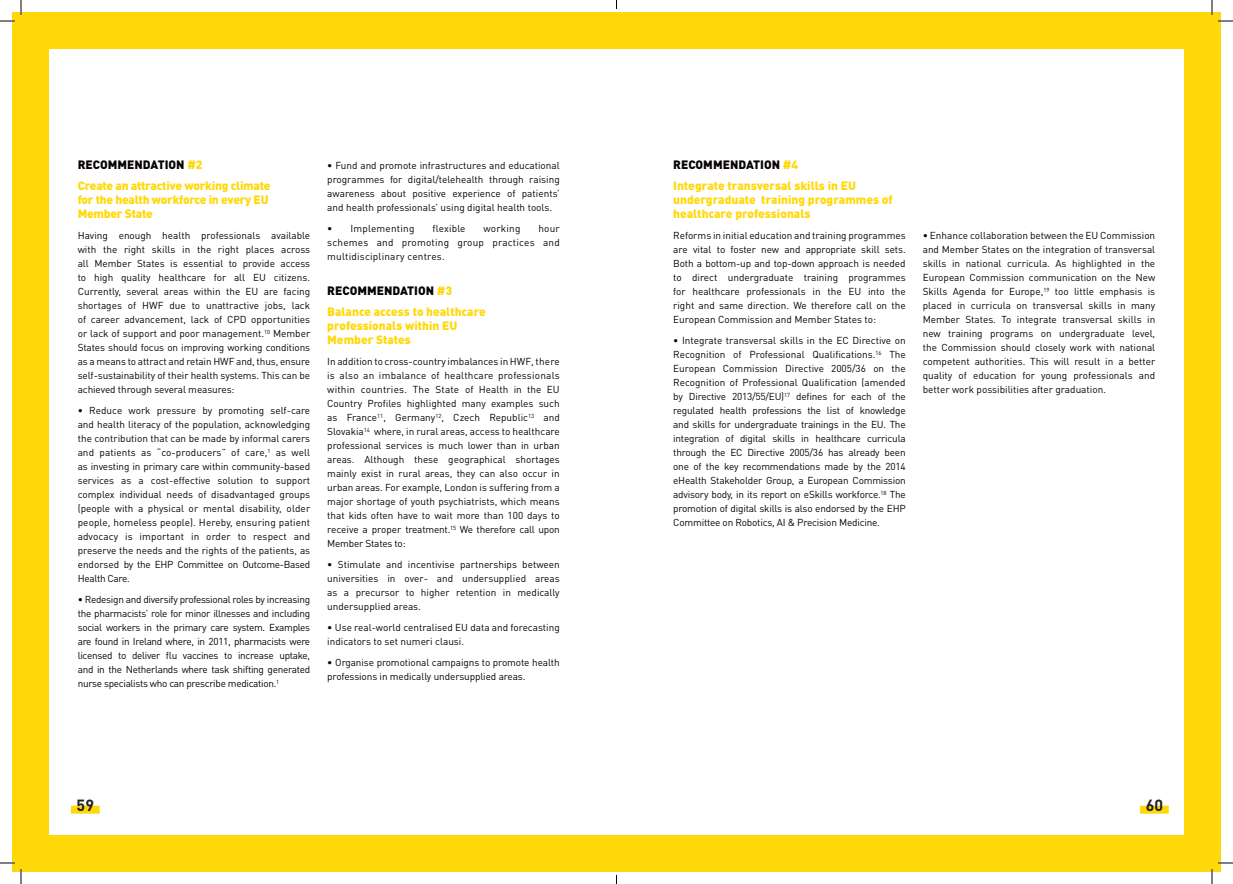
<style>
.page{position:relative;width:1233px;height:884px;background:#fff}
.page>*{position:absolute;margin:0;border:0;box-sizing:border-box;transform-origin:0 0}
.t1{font:700 16px "DIN Pro";color:#231f20}
.t2{font:900 12px/21px "DIN Pro";color:#ffd80a}
.t3{font:900 12px/21px "DIN Pro";letter-spacing:-.02em;color:#ffd80a}
.t4{font:10px/14px "DIN Pro";letter-spacing:-.01em;color:#080302;text-align:justify}
.t5{font:10px "DIN Pro";letter-spacing:.02em;color:#080302}
.s1{color:#080302}
</style>
<div class="page">
<div style="left:12px;top:12px;width:1208px;height:859px;background:#ffd80a"></div>
<div style="left:49px;top:49px;width:567px;height:786px;background:#fff"></div>
<div style="left:616px;top:49px;width:567px;height:786px;background:#fff"></div>
<div style="left:71px;top:806px;width:29px;height:8px;background:#ffd80a"></div>
<div style="left:1140px;top:806px;width:28px;height:8px;background:#ffd80a"></div>
<svg style="left:1218px;top:20px;width:15px;height:2px"></svg>
<svg style="left:1218px;top:862px;width:15px;height:2px"></svg>
<svg style="left:0;top:0;width:22px;height:22px"></svg>
<svg style="left:0;top:862px;width:22px;height:22px"></svg>
<svg style="left:1211px;top:0;width:1px;height:15px"></svg>
<svg style="left:1211px;top:869px;width:1px;height:15px"></svg>
<p class="t3" style="left:78px;top:154px;width:194px"><span class="s1">RECOMMENDATION</span> #2<br>Create an attractive working climate</p>
<p class="t3" style="left:78px;top:192px;width:192px;line-height:14px">for the health workforce in every EU<br>Member State</p>
<p class="t4" style="left:78px;top:228px;width:234px">Having enough health professionals available with the right skills in the right places across all Member States is essential to provide access to high quality healthcare for all EU citizens.<br>Currently, several areas within the EU are facing shortages of HWF due to unattractive jobs, lack of career advancement, lack of CPD opportunities or lack of support and poor management.<sup>10</sup> Member States should focus on improving working conditions as a means to attract and retain HWF and, thus, ensure self-sustainability of their health systems. This can be achieved through several measures:</p>
<p class="t4" style="left:78px;top:403px;width:234px">• Reduce work pressure by promoting self-care and health literacy of the population, acknowledging the contribution that can be made by informal carers and patients as “co-producers” of care,<sup>1</sup> as well as investing in primary care within community-based services as a cost-effective solution to support complex individual needs of disadvantaged groups (people with a physical or mental disability, older people, homeless people). Hereby, ensuring patient advocacy is important in order to respect and preserve the needs and the rights of the patients, as endorsed by the EHP Committee on Outcome-Based Health Care.</p>
<p class="t4" style="left:78px;top:592px;width:234px">• Redesign and diversify professional roles by increasing the pharmacists’ role for minor illnesses and including social workers in the primary care system. Examples are found in Ireland where, in 2011, pharmacists were licensed to deliver flu vaccines to increase uptake, and in the Netherlands where task shifting generated nurse specialists who can prescribe medication.<sup>1</sup></p>
<p class="t4" style="left:327px;top:158px;width:234px">• Fund and promote infrastructures and educational programmes for digital/telehealth through raising awareness about positive experience of patients’ and health professionals’ using digital health tools.</p>
<p class="t5" style="left:327px;top:222px;width:89px">• Implementing</p>
<p class="t5" style="left:432px;top:222px;width:35px">flexible</p>
<p class="t5" style="left:483px;top:222px;width:38px">working</p>
<p class="t4" style="left:327px;top:221px;width:234px;text-indent:211px">hour schemes and promoting group practices and multidisciplinary centres.</p>
<p class="t2" style="left:327px;top:280px;width:160px"><span class="s1">RECOMMENDATION</span> #3<br>Balance access to healthcare</p>
<p class="t2" style="left:327px;top:318px;width:132px;line-height:14px">professionals within EU<br>Member States</p>
<p class="t4" style="left:327px;top:354px;width:234px">In addition to cross-country imbalances in HWF, there is also an imbalance of healthcare professionals within countries. The State of Health in the EU Country Profiles highlighted many examples such as France<sup>11</sup>, Germany<sup>12</sup>, Czech Republic<sup>13</sup> and Slovakia<sup>14</sup> where, in rural areas, access to healthcare professional services is much lower than in urban areas. Although these geographical shortages mainly exist in rural areas, they can also occur in urban areas. For example, London is suffering from a major shortage of youth psychiatrists, which means that kids often have to wait more than 100 days to receive a proper treatment.<sup>15</sup> We therefore call upon Member States to:</p>
<p class="t4" style="left:327px;top:557px;width:234px">• Stimulate and incentivise partnerships between universities in over- and undersupplied areas as a precursor to higher retention in medically undersupplied areas.</p>
<p class="t4" style="left:327px;top:620px;width:234px">• Use real-world centralised EU data and forecasting indicators to set numeri clausi.</p>
<p class="t4" style="left:327px;top:655px;width:234px">• Organise promotional campaigns to promote health professions in medically undersupplied areas.</p>
<p class="t2" style="left:673px;top:154px;width:184px"><span class="s1">RECOMMENDATION</span> #4<br>Integrate transversal skills in EU</p>
<p class="t2" style="left:673px;top:192px;width:221px;line-height:14px">undergraduate training programmes of healthcare professionals</p>
<p class="t4" style="left:673px;top:228px;width:234px">Reforms in initial education and training programmes are vital to foster new and appropriate skill sets.<br>Both a bottom-up and top-down approach is needed to direct undergraduate training programmes for healthcare professionals in the EU into the right and same direction. We therefore call on the European Commission and Member States to:</p>
<p class="t4" style="left:673px;top:333px;width:234px">• Integrate transversal skills in the EC Directive on Recognition of Professional Qualifications.<sup>16</sup> The European Commission Directive 2005/36 on the Recognition of Professional Qualification (amended by Directive 2013/55/EU)<sup>17</sup> defines for each of the regulated health professions the list of knowledge and skills for undergraduate trainings in the EU. The integration of digital skills in healthcare curricula through the EC Directive 2005/36 has already been one of the key recommendations made by the 2014 eHealth Stakeholder Group, a European Commission advisory body, in its report on eSkills workforce.<sup>18</sup> The promotion of digital skills is also endorsed by the EHP Committee on Robotics, AI &amp; Precision Medicine.</p>
<p class="t4" style="left:922px;top:228px;width:234px">• Enhance collaboration between the EU Commission and Member States on the integration of transversal skills in national curricula. As highlighted in the European Commission communication on the New Skills Agenda for Europe,<sup>19</sup> too little emphasis is placed in curricula on transversal skills in many Member States. To integrate transversal skills in new training programs on undergraduate level, the Commission should closely work with national competent authorities. This will result in a better quality of education for young professionals and better work possibilities after graduation.</p>
<h1 class="t1" style="left:77px;top:795px;width:19px">59</h1>
<h1 class="t1" style="left:1145px;top:795px;width:19px">60</h1>
</div>
